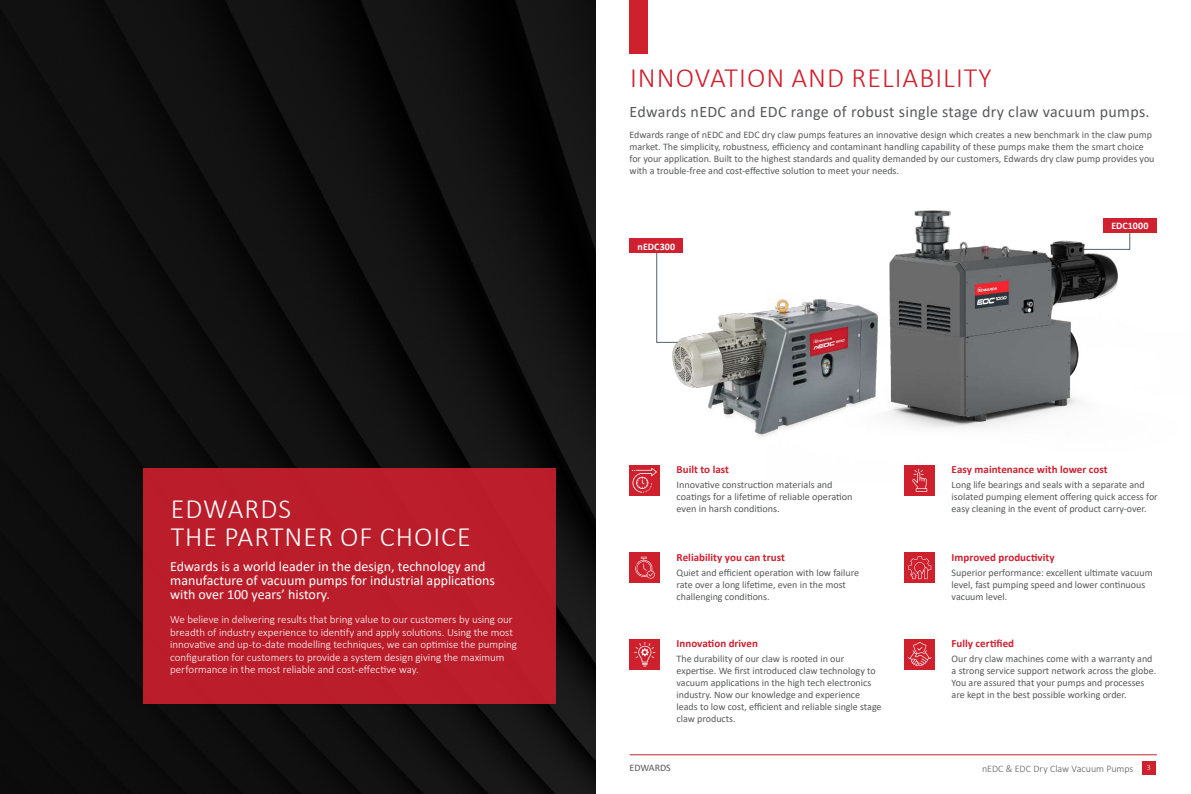
<style>
.page{position:relative;width:1191px;height:794px;background:#fff}
.page>*{position:absolute;margin:0;border:0;box-sizing:border-box;transform-origin:0 0}
.t1{font:300 28px "Calibri";letter-spacing:.035em;color:#fff}
.t2{font:300 28px "Calibri";letter-spacing:.035em;color:#cf202e}
.t3{font:16px "Calibri";letter-spacing:.02em;color:#58595b}
.t4{font:14px/14px "Calibri";color:#fff}
.t5{font:300 11px/12.5px "Calibri";letter-spacing:-.005em;color:#fff}
.t6{font:700 11px "Calibri";color:#cf202e}
.t7{font:10px/12px "Calibri";color:#58595b}
.t8{font:300 10px "Calibri";letter-spacing:-.005em;color:#58595b}
.t9{font:700 10px "Calibri";letter-spacing:.01em;color:#fff}
.t10{font:300 8px "Calibri";color:#fff}
</style>
<div class="page">
<div style="left:629px;top:0;width:19px;height:54px;background:#cf202e"></div>
<img style="left:889px;top:210px;width:242px;height:218px">
<svg style="left:656px;top:253px;width:2px;height:27px"></svg>
<div style="left:1103px;top:218px;width:54px;height:15px;background:#d12030"></div>
<div style="left:629px;top:239px;width:54px;height:14px;background:#d12030"></div>
<img style="left:656px;top:280px;width:259px;height:157px">
<div style="left:904px;top:639px;width:31px;height:30px;background:#cf202e"></div>
<svg style="left:908px;top:642px;width:23px;height:24px"></svg>
<div style="left:629px;top:639px;width:31px;height:30px;background:#cf202e"></div>
<svg style="left:634px;top:642px;width:21px;height:24px"></svg>
<div style="left:904px;top:552px;width:31px;height:31px;background:#cf202e"></div>
<svg style="left:908px;top:556px;width:23px;height:23px"></svg>
<div style="left:630px;top:552px;width:30px;height:31px;background:#cf202e"></div>
<svg style="left:635px;top:557px;width:20px;height:22px"></svg>
<div style="left:629px;top:465px;width:31px;height:30px;background:#cf202e"></div>
<svg style="left:632px;top:468px;width:25px;height:24px"></svg>
<div style="left:904px;top:465px;width:31px;height:30px;background:#cf202e"></div>
<svg style="left:912px;top:468px;width:15px;height:24px"></svg>
<hr style="left:629px;top:754px;width:528px;height:1px;background:#cf202e">
<div style="left:1142px;top:761px;width:13px;height:14px;background:#cf202e"></div>
<img style="left:0;top:0;width:595px;height:794px">
<div style="left:143px;top:468px;width:413px;height:236px;background:#bb1e2a"></div>
<h1 class="t2" style="left:630px;top:60px;width:363px">INNOVATION AND RELIABILITY</h1>
<h2 class="t3" style="left:629px;top:101px;width:521px">Edwards nEDC and EDC range of robust single stage dry claw vacuum pumps.</h2>
<p class="t7" style="left:629px;top:128px;width:526px">Edwards range of nEDC and EDC dry claw pumps features an innovative design which creates a new benchmark in the claw pump market. The simplicity, robustness, efficiency and contaminant handling capability of these pumps make them the smart choice for your application. Built to the highest standards and quality demanded by our customers, Edwards dry claw pump provides you with a trouble-free and cost-effective solution to meet your needs.</p>
<p class="t9" style="left:637px;top:239px;width:39px">nEDC300</p>
<p class="t9" style="left:1111px;top:219px;width:39px">EDC1000</p>
<p class="t6" style="left:676px;top:462px;width:54px">Built to last</p>
<p class="t7" style="left:676px;top:478px;width:177px">Innovative construction materials and coatings for a lifetime of reliable operation even in harsh conditions.</p>
<p class="t6" style="left:951px;top:462px;width:157px">Easy maintenance with lower cost</p>
<p class="t7" style="left:951px;top:478px;width:208px">Long life bearings and seals with a separate and isolated pumping element offering quick access for</p>
<h1 class="t1" style="left:171px;top:491px;width:122px">EDWARDS</h1>
<p class="t7" style="left:951px;top:502px;width:196px">easy cleaning in the event of product carry-over.</p>
<h1 class="t1" style="left:171px;top:519px;width:302px">THE PARTNER OF CHOICE</h1>
<h3 class="t4" style="left:170px;top:559px;width:326px">Edwards is a world leader in the design, technology and manufacture of vacuum pumps for industrial applications with over 100 years’ history.</h3>
<p class="t5" style="left:170px;top:613px;width:348px">We believe in delivering results that bring value to our customers by using our breadth of industry experience to identify and apply solutions. Using the most innovative and up-to-date modelling techniques, we can optimise the pumping configuration for customers to provide a system design giving the maximum performance in the most reliable and cost-effective way.</p>
<p class="t6" style="left:676px;top:549px;width:110px">Reliability you can trust</p>
<p class="t7" style="left:676px;top:566px;width:184px">Quiet and efficient operation with low failure rate over a long lifetime, even in the most challenging conditions.</p>
<p class="t6" style="left:951px;top:549px;width:105px">Improved productivity</p>
<p class="t7" style="left:951px;top:566px;width:203px">Superior performance: excellent ultimate vacuum level, fast pumping speed and lower continuous vacuum level.</p>
<p class="t6" style="left:951px;top:635px;width:64px">Fully certified</p>
<p class="t7" style="left:951px;top:652px;width:206px">Our dry claw machines come with a warranty and a strong service support network across the globe.<br>You are assured that your pumps and processes are kept in the best possible working order.</p>
<p class="t6" style="left:676px;top:635px;width:83px">Innovation driven</p>
<p class="t7" style="left:676px;top:652px;width:206px">The durability of our claw is rooted in our expertise. We first introduced claw technology to vacuum applications in the high tech electronics industry. Now our knowledge and experience leads to low cost, efficient and reliable single stage claw products.</p>
<p class="t7" style="left:629px;top:761px;width:43px">EDWARDS</p>
<p class="t8" style="left:982px;top:762px;width:153px">nEDC &amp; EDC Dry Claw Vacuum Pumps</p>
<p class="t10" style="left:1147px;top:762px;width:6px">3</p>
</div>
